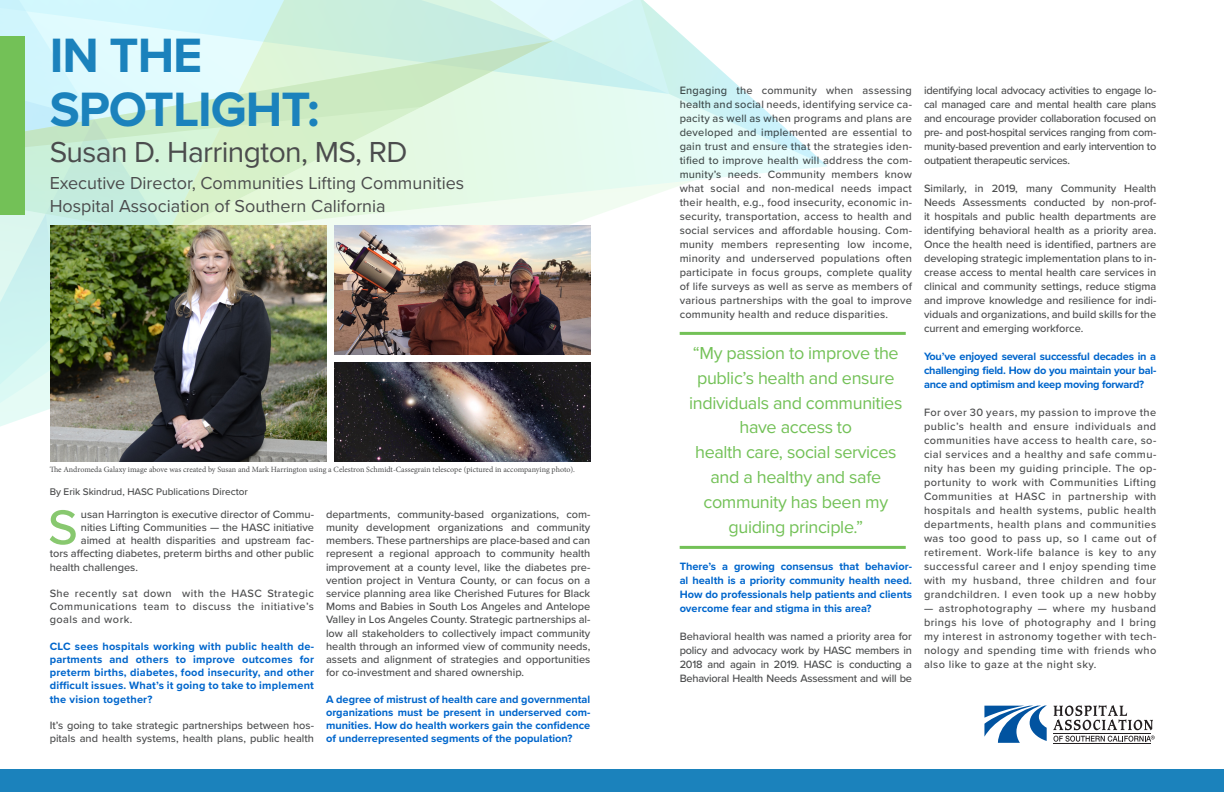
<style>
.page{position:relative;width:1224px;height:792px;background:#fff}
.page>*{position:absolute;margin:0;border:0;box-sizing:border-box;transform-origin:0 0}
.t1{font:500 50.6px "Proxima Nova";color:#88c86f}
.t2{font:700 50px "Proxima Nova";letter-spacing:-.02em;color:#1b82bc}
.t3{font:30px "Proxima Nova";letter-spacing:-.02em;color:#4b4c4d}
.t4{font:18px/24.8px "Proxima Nova";letter-spacing:-.02em;color:#73c157;text-align:center}
.t5{font:18px "Proxima Nova";color:#4b4c4d}
.t6{font:500 11px/14px "Proxima Nova";color:#4b4c4d;text-align:justify}
.t7{font:700 11px/13.2px "Proxima Nova";color:#06c;text-align:justify}
.t8{font:500 10px "Proxima Nova";color:#4b4c4d}
.t9{font:8px "Minion Pro";letter-spacing:-.005em;color:#4b4c4d}
</style>
<div class="page">
<svg style="left:326px;top:235px;width:370px;height:219px"></svg>
<svg style="left:553px;top:94px;width:274px;height:141px"></svg>
<svg style="left:640px;top:23px;width:187px;height:143px"></svg>
<svg style="left:302px;top:158px;width:251px;height:77px"></svg>
<svg style="left:302px;top:94px;width:251px;height:64px;background:#ddf5db"></svg>
<svg style="left:167px;top:94px;width:135px;height:132px;background:#d6f1ce"></svg>
<svg style="left:167px;top:0;width:502px;height:94px;background:#d2f2e6"></svg>
<svg style="left:0;top:235px;width:50px;height:192px;background:#d6f5f2"></svg>
<svg style="left:0;top:0;width:167px;height:235px;background:#d1f3eb"></svg>
<svg style="left:24px;top:73px;width:70px;height:76px;background:#caefea"></svg>
<svg style="left:984px;top:706px;width:63px;height:37px"></svg>
<hr style="left:1053px;top:744px;width:98px;height:1px;background:#231f20">
<svg style="left:1053px;top:705px;width:102px;height:37px"></svg>
<div style="left:0;top:36px;width:24px;height:179px;background:#73c157"></div>
<div style="left:0;top:769px;width:1224px;height:23px;background:#1b82bc"></div>
<img style="left:50px;top:226px;width:276px;height:235px">
<img style="left:334px;top:226px;width:256px;height:128px">
<img style="left:334px;top:363px;width:256px;height:98px">
<hr style="left:680px;top:332px;width:226px;height:3px;background:#73c157">
<hr style="left:680px;top:546px;width:226px;height:3px;background:#73c157">
<p class="t2" style="left:50px;top:18px;width:154px">IN THE</p>
<p class="t2" style="left:50px;top:73px;width:271px">SPOTLIGHT:</p>
<p class="t3" style="left:50px;top:130px;width:359px">Susan D. Harrington, MS, RD</p>
<p class="t5" style="left:50px;top:169px;width:416px">Executive Director, Communities Lifting Communities</p>
<p class="t5" style="left:50px;top:192px;width:338px">Hospital Association of Southern California</p>
<p class="t9" style="left:50px;top:464px;width:527px">The Andromeda Galaxy image above was created by Susan and Mark Harrington using a Celestron Schmidt-Cassegrain telescope (pictured in accompanying photo).</p>
<p class="t8" style="left:50px;top:484px;width:200px">By Erik Skindrud, HASC Publications Director</p>
<p class="t1" style="left:48px;top:490px;width:31px">S</p>
<p class="t6" style="left:81px;top:507px;width:235px">usan Harrington is executive director of Commu-</p>
<p class="t6" style="left:81px;top:520px;width:235px">nities Lifting Communities — the HASC initiative</p>
<p class="t6" style="left:81px;top:533px;width:235px">aimed at health disparities and upstream fac-</p>
<p class="t6" style="left:50px;top:546px;width:266px">tors affecting diabetes, preterm births and other public</p>
<p class="t6" style="left:50px;top:560px;width:90px">health challenges.</p>
<p class="t6" style="left:50px;top:586px;width:266px;line-height:13.2px">She recently sat down with the HASC Strategic Communications team to discuss the initiative’s goals and work.</p>
<p class="t7" style="left:50px;top:639px;width:266px">CLC sees hospitals working with public health de&shy;partments and others to improve outcomes for preterm births, diabetes, food insecurity, and other difficult issues. What’s it going to take to implement the vision together?</p>
<p class="t6" style="left:50px;top:718px;width:266px;line-height:13.2px">It’s going to take strategic partnerships between hos&shy;pitals and health systems, health plans, public health</p>
<p class="t6" style="left:326px;top:507px;width:266px;line-height:13.2px">departments, community-based organizations, com&shy;munity development organizations and community members. These partnerships are place-based and can represent a regional approach to community health improvement at a county level, like the diabetes pre&shy;vention project in Ventura County, or can focus on a service planning area like Cherished Futures for Black Moms and Babies in South Los Angeles and Antelope Valley in Los Angeles County. Strategic partnerships al&shy;low all stakeholders to collectively impact community health through an informed view of community needs, assets and alignment of strategies and opportunities for co-investment and shared ownership.</p>
<p class="t7" style="left:326px;top:692px;width:266px">A degree of mistrust of health care and governmental organizations must be present in underserved com&shy;munities. How do health workers gain the confidence of underrepresented segments of the population?</p>
<p class="t6" style="left:680px;top:83px;width:234px">Engaging the community when assessing health and social needs, identifying service ca&shy;pacity as well as when programs and plans are developed and implemented are essential to gain trust and ensure that the strategies iden&shy;tified to improve health will address the com&shy;munity’s needs. Community members know what social and non-medical needs impact their health, e.g., food insecurity, economic in&shy;security, transportation, access to health and social services and affordable housing. Com&shy;munity members representing low income, minority and underserved populations often participate in focus groups, complete quality of life surveys as well as serve as members of various partnerships with the goal to improve community health and reduce disparities.</p>
<p class="t4" style="left:689px;top:340px;width:215px">“My passion to improve the public’s health and ensure individuals and communities have access to</p>
<p class="t4" style="left:695px;top:439px;width:203px">health care, social services</p>
<p class="t4" style="left:710px;top:464px;width:172px">and a healthy and safe</p>
<p class="t4" style="left:703px;top:489px;width:186px">community has been my guiding principle.”</p>
<p class="t7" style="left:680px;top:559px;width:234px;line-height:14px">There’s a growing consensus that behavior&shy;al health is a priority community health need.<br>How do professionals help patients and clients overcome fear and stigma in this area?</p>
<p class="t6" style="left:680px;top:629px;width:234px">Behavioral health was named a priority area for policy and advocacy work by HASC members in 2018 and again in 2019. HASC is conducting a Behavioral Health Needs Assessment and will be</p>
<p class="t6" style="left:924px;top:83px;width:234px">identifying local advocacy activities to engage lo&shy;cal managed care and mental health care plans and encourage provider collaboration focused on pre- and post-hospital services ranging from com&shy;munity-based prevention and early intervention to outpatient therapeutic services.</p>
<p class="t6" style="left:924px;top:181px;width:234px">Similarly, in 2019, many Community Health Needs Assessments conducted by non-prof&shy;it hospitals and public health departments are identifying behavioral health as a priority area.<br>Once the health need is identified, partners are developing strategic implementation plans to in&shy;crease access to mental health care services in clinical and community settings, reduce stigma and improve knowledge and resilience for indi&shy;viduals and organizations, and build skills for the current and emerging workforce.</p>
<p class="t7" style="left:924px;top:349px;width:234px;line-height:14px">You’ve enjoyed several successful decades in a challenging field. How do you maintain your bal&shy;ance and optimism and keep moving forward?</p>
<p class="t6" style="left:924px;top:405px;width:234px">For over 30 years, my passion to improve the public’s health and ensure individuals and communities have access to health care, so&shy;cial services and a healthy and safe commu&shy;nity has been my guiding principle. The op&shy;portunity to work with Communities Lifting Communities at HASC in partnership with hospitals and health systems, public health departments, health plans and communities was too good to pass up, so I came out of retirement. Work-life balance is key to any successful career and I enjoy spending time with my husband, three children and four grandchildren. I even took up a new hobby</p>
<p class="t6" style="left:924px;top:601px;width:234px">— astrophotography — where my husband brings his love of photography and I bring my interest in astronomy together with tech&shy;nology and spending time with friends who also like to gaze at the night sky.</p>
</div>
